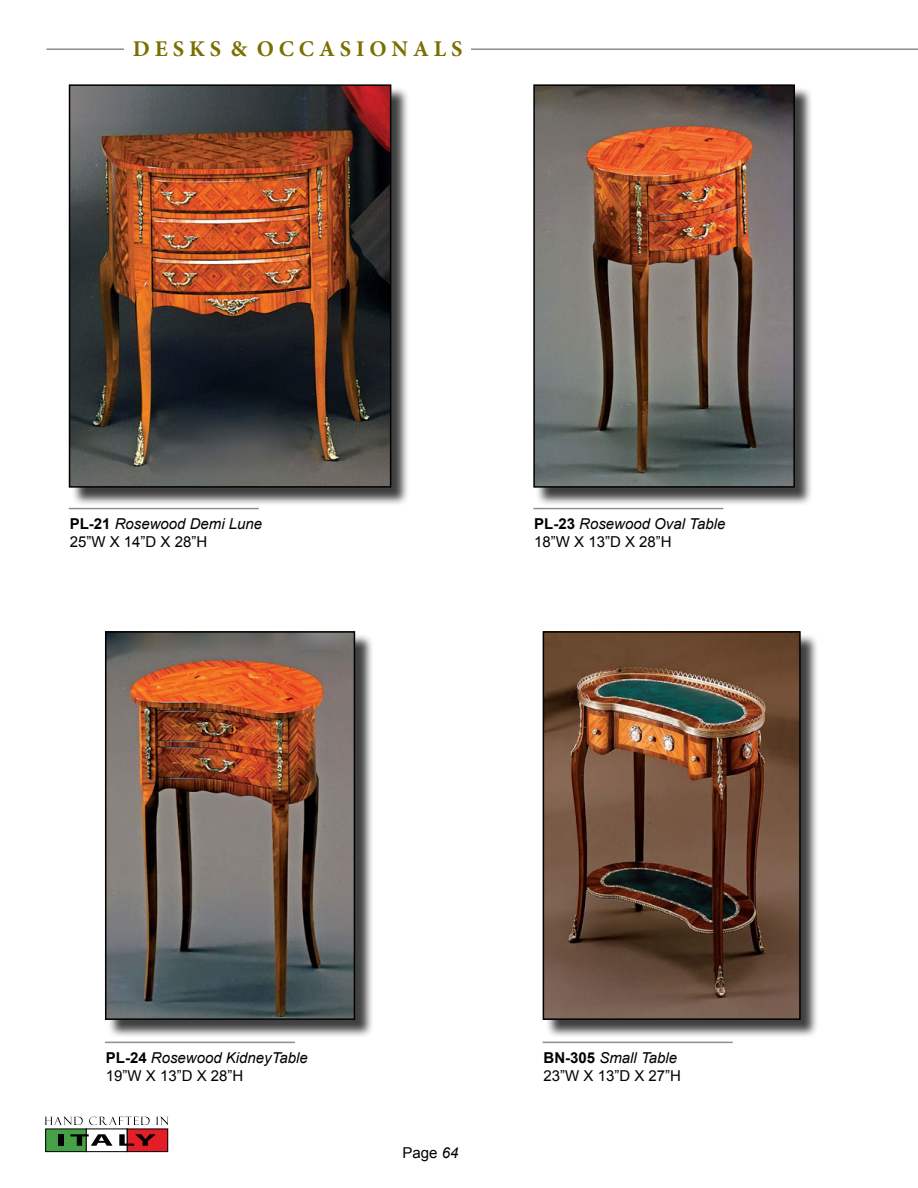
<style>
.page{position:relative;width:918px;height:1188px;background:#fff}
.page>*{position:absolute;margin:0;border:0;box-sizing:border-box;transform-origin:0 0}
.t1{font:700 22.5px "Minion Pro";color:#7a6f00}
.t2{font:italic 15px "Arial";color:#000}
.t3{font:15px "Arial";color:#000}
.s1{font-weight:700;font-style:normal}
.s2{font-style:italic}
</style>
<div class="page">
<hr style="left:46px;top:48px;width:872px;height:2px;background:#8a8c8f">
<div style="left:125px;top:37px;width:346px;height:23px;background:#fff"></div>
<div style="left:46px;top:1129px;width:40px;height:23px;background:#46a146"></div>
<div style="left:45px;top:1128px;width:42px;height:24px;border:1px solid #000"></div>
<div style="left:127px;top:1129px;width:41px;height:23px;background:#e21f26"></div>
<div style="left:127px;top:1128px;width:41px;height:24px;border:1px solid #000"></div>
<div style="left:86px;top:1128px;width:41px;height:24px;border:1px solid #000"></div>
<svg style="left:45px;top:1117px;width:38px;height:8px"></svg>
<svg style="left:89px;top:1116px;width:61px;height:9px"></svg>
<svg style="left:156px;top:1117px;width:12px;height:8px"></svg>
<div style="left:59px;top:1134px;width:5px;height:12px;background:#000"></div>
<svg style="left:70px;top:1134px;width:43px;height:12px"></svg>
<svg style="left:119px;top:1134px;width:37px;height:12px"></svg>
<div style="left:536px;top:87px;width:278px;height:419px;background:#000;opacity:.75"></div>
<img style="left:536px;top:87px;width:256px;height:398px">
<div style="left:533px;top:84px;width:262px;height:404px;border:2px solid #000"></div>
<hr style="left:105px;top:1042px;width:190px;height:1px;background:#8d8f92">
<div style="left:71px;top:87px;width:339px;height:419px;background:#000;opacity:.75"></div>
<img style="left:72px;top:87px;width:316px;height:398px">
<div style="left:69px;top:84px;width:322px;height:404px;border:2px solid #000"></div>
<div style="left:545px;top:633px;width:274px;height:405px;background:#000;opacity:.75"></div>
<img style="left:546px;top:634px;width:252px;height:383px">
<div style="left:543px;top:631px;width:258px;height:389px;border:2px solid #000"></div>
<div style="left:107px;top:633px;width:267px;height:405px;background:#000;opacity:.75"></div>
<img style="left:108px;top:634px;width:244px;height:383px">
<div style="left:105px;top:631px;width:250px;height:389px;border:2px solid #000"></div>
<hr style="left:543px;top:1042px;width:190px;height:1px;background:#8d8f92">
<hr style="left:533px;top:508px;width:190px;height:1px;background:#8d8f92">
<hr style="left:69px;top:508px;width:190px;height:1px;background:#8d8f92">
<h1 class="t1" style="left:133px;top:33px;width:331px">D E S K S &amp; O C C A S I O N A L S</h1>
<p class="t2" style="left:70px;top:514px;width:194px"><span class="s1">PL-21</span> Rosewood Demi Lune</p>
<p class="t3" style="left:70px;top:532px;width:139px">25”W X 14”D X 28”H</p>
<p class="t2" style="left:534px;top:514px;width:193px"><span class="s1">PL-23</span> Rosewood Oval Table</p>
<p class="t3" style="left:534px;top:532px;width:139px">18”W X 13”D X 28”H</p>
<p class="t2" style="left:106px;top:1048px;width:204px"><span class="s1">PL-24</span> Rosewood KidneyTable</p>
<p class="t3" style="left:106px;top:1066px;width:139px">19”W X 13”D X 28”H</p>
<p class="t3" style="left:403px;top:1143px;width:57px">Page <span class="s2">64</span></p>
<p class="t2" style="left:544px;top:1048px;width:135px"><span class="s1">BN-305</span> Small Table</p>
<p class="t3" style="left:544px;top:1066px;width:139px">23”W X 13”D X 27”H</p>
</div>
